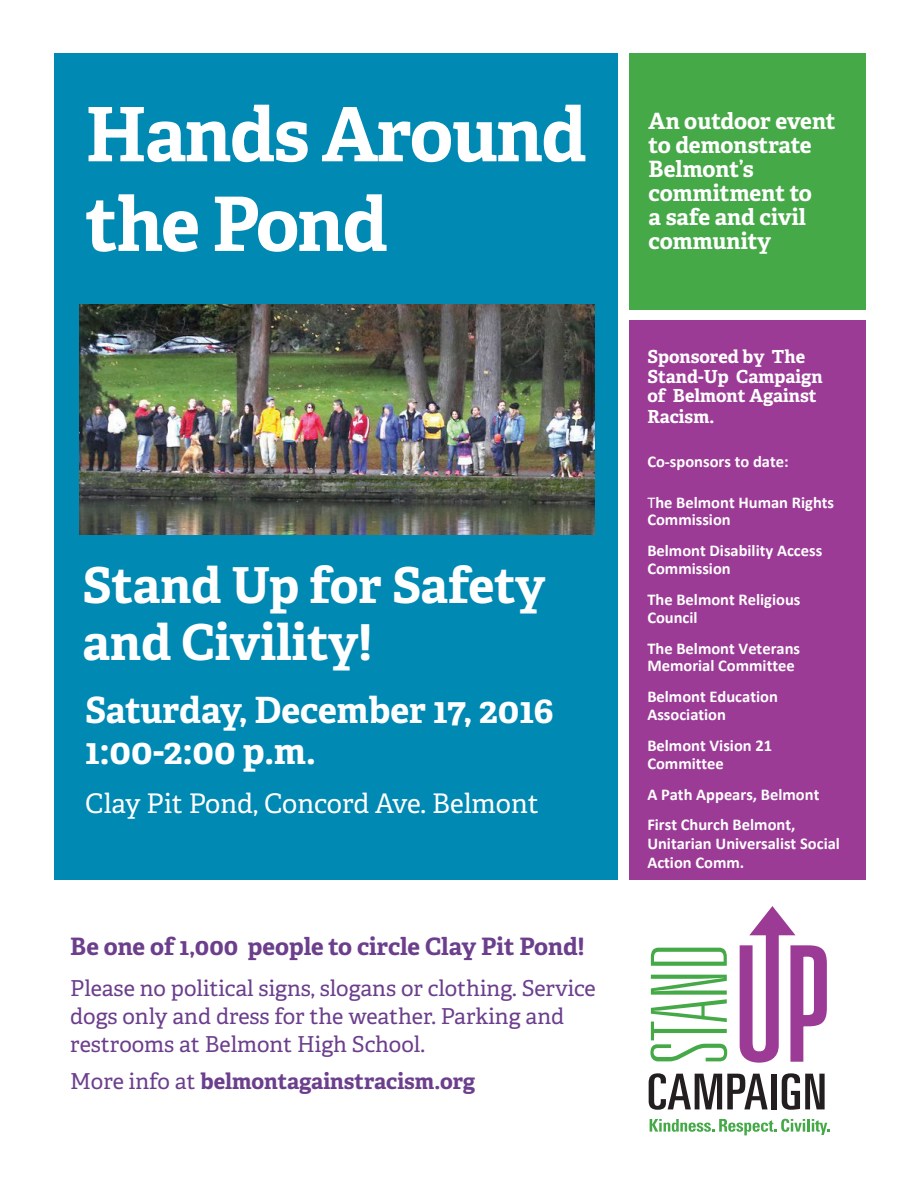
<style>
.page{position:relative;width:918px;height:1188px;background:#fff}
.page>*{position:absolute;margin:0;border:0;box-sizing:border-box;transform-origin:0 0}
.t1{font:700 75px/89.7px "Adelle PE";letter-spacing:-.02em;color:#fff}
.t2{font:700 49.5px/57px "Adelle PE";color:#fff}
.t3{font:700 36.15px "Adelle PE";letter-spacing:-.005em;color:#fff}
.t4{font:27px "Adelle PE";color:#fff}
.body_1{font:700 24px "Adelle PE";letter-spacing:-.005em;color:#6c3f8d}
.t5{font:700 22.5px/24px "Adelle PE";letter-spacing:-.005em;color:#fff}
.body_1-2{font:21.9px/28.2px "Adelle PE";color:#6c3f8d}
.body_1-3{font:700 21.9px "Adelle PE";letter-spacing:-.005em;color:#6c3f8d}
.t6{font:700 18px/19.2px "Adelle PE";color:#fff}
.t7{font:700 16.5px/17.7px "Calibri";color:#fff}
.s1{font-weight:400}
</style>
<div class="page">
<div style="left:630px;top:53px;width:236px;height:257px;background:#46a948"></div>
<div style="left:54px;top:53px;width:564px;height:827px;background:#0089b3"></div>
<div style="left:630px;top:321px;width:236px;height:559px;background:#9c3b96"></div>
<svg style="left:650px;top:975px;width:77px;height:86px"></svg>
<svg style="left:651px;top:948px;width:76px;height:18px"></svg>
<svg style="left:649px;top:1073px;width:119px;height:37px"></svg>
<div style="left:771px;top:1074px;width:6px;height:35px;background:#231f20"></div>
<svg style="left:782px;top:1073px;width:43px;height:37px"></svg>
<svg style="left:739px;top:906px;width:88px;height:157px"></svg>
<svg style="left:650px;top:1119px;width:179px;height:16px"></svg>
<img style="left:80px;top:304px;width:514px;height:230px">
<p class="t1" style="left:86px;top:87px;width:502px">Hands Around the Pond</p>
<p class="t2" style="left:83px;top:555px;width:464px">Stand Up for Safety and Civility!</p>
<p class="t3" style="left:85px;top:684px;width:470px">Saturday, December 17, 2016</p>
<p class="t3" style="left:85px;top:725px;width:232px">1:00-2:00 p.m.</p>
<p class="t4" style="left:85px;top:784px;width:455px">Clay Pit Pond, Concord Ave. Belmont</p>
<p class="body_1" style="left:70px;top:929px;width:516px">Be one of 1,000 people to circle Clay Pit Pond!</p>
<p class="body_1-2" style="left:70px;top:973px;width:527px">Please no political signs, slogans or clothing. Service dogs only and dress for the weather. Parking and restrooms at Belmont High School.</p>
<p class="body_1-3" style="left:70px;top:1066px;width:407px"><span class="s1">More info at</span> belmontagainstracism.org</p>
<p class="t5" style="left:649px;top:108px;width:189px">An outdoor event to demonstrate<br>Belmont’s commitment to<br>a safe and civil community</p>
<p class="t6" style="left:647px;top:347px;width:177px">Sponsored by The<br>Stand-Up Campaign of Belmont Against</p>
<p class="t6" style="left:647px;top:406px;width:68px">Racism.</p>
<p class="t7" style="left:647px;top:452px;width:143px">Co-sponsors to date:</p>
<p class="t7" style="left:647px;top:493px;width:188px"><span class="s1">T</span>he Belmont Human Rights<br>Commission</p>
<p class="t7" style="left:647px;top:542px;width:176px">Belmont Disability Access<br>Commission</p>
<p class="t7" style="left:647px;top:590px;width:155px">The Belmont Religious<br>Council</p>
<p class="t7" style="left:647px;top:639px;width:154px">The Belmont Veterans<br>Memorial Committee</p>
<p class="t7" style="left:647px;top:688px;width:132px">Belmont Education<br>Association</p>
<p class="t7" style="left:647px;top:736px;width:126px">Belmont Vision 21<br>Committee</p>
<p class="t7" style="left:647px;top:779px;width:174px;line-height:30.6px">A Path Appears, Belmont<br>First Church Belmont,</p>
<p class="t7" style="left:647px;top:834px;width:194px;line-height:18.8px">Unitarian Universalist Social<br>Action Comm.</p>
</div>
